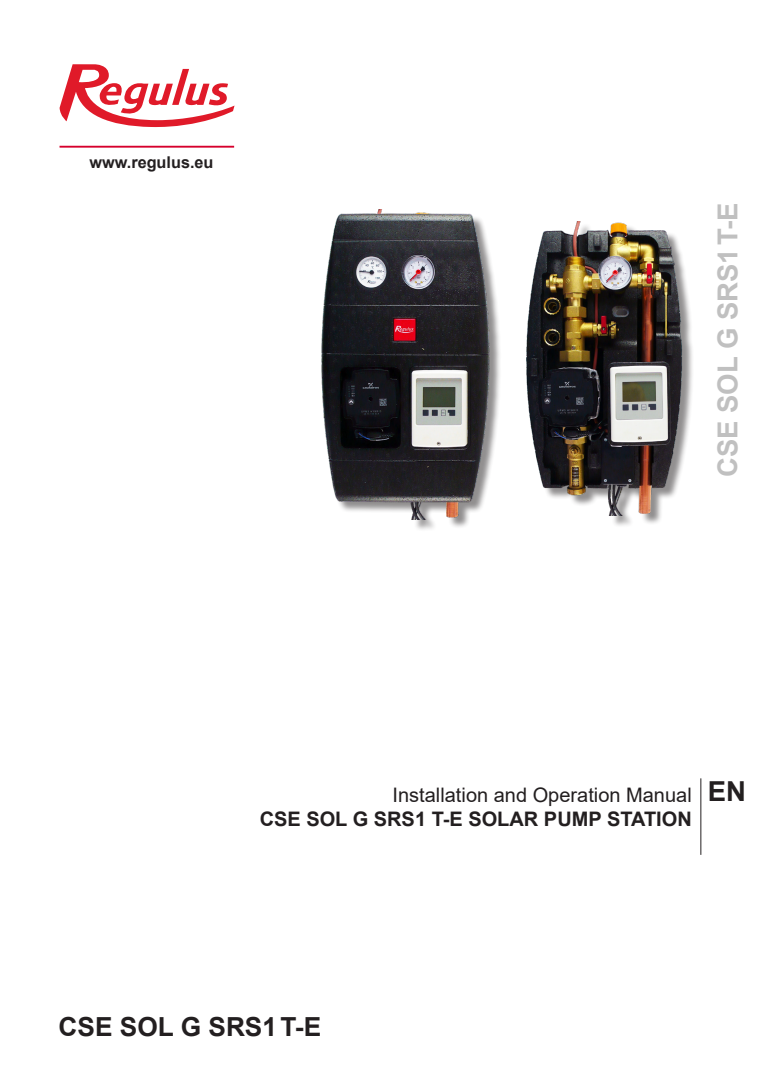
<style>
.page{position:relative;width:780px;height:1088px;background:#fff}
.page>*{position:absolute;margin:0;border:0;box-sizing:border-box;transform-origin:0 0}
.t1{font:700 27.5px "Arial";color:#c0c0c0}
.t2{font:700 27.5px "Arial";color:#231f20}
.t3{font:700 26.25px "Arial";color:#231f20}
.t4{font:20px "Arial";color:#231f20}
.t5{font:700 20px "Arial";color:#231f20}
.t6{font:700 16.25px "Arial";color:#231f20}
</style>
<div class="page">
<svg style="left:60px;top:64px;width:174px;height:63px"></svg>
<hr style="left:59px;top:146px;width:175px;height:2px;background:#d6002d">
<hr style="left:700px;top:778px;width:1px;height:77px;background:#231f20">
<div style="left:528px;top:223px;width:166px;height:304px;background:#231f20;opacity:.5"></div>
<img style="left:526px;top:221px;width:156px;height:294px">
<div style="left:323px;top:211px;width:178px;height:321px;background:#231f20;opacity:.5"></div>
<img style="left:321px;top:210px;width:172px;height:309px">
<p class="t6" style="left:89px;top:151px;width:126px">www.regulus.eu</p>
<p class="t1" style="left:708px;top:477px;width:276px;rotate:-90deg">CSE SOL G SRS1T-E</p>
<p class="t4" style="left:392px;top:781px;width:301px">Installation and Operation Manual</p>
<p class="t2" style="left:707px;top:771px;width:40px">EN</p>
<p class="t5" style="left:260px;top:804px;width:433px">CSE SOL G SRS1 T-E SOLAR PUMP STATION</p>
<p class="t3" style="left:59px;top:1008px;width:264px">CSE SOL G SRS1T-E</p>
</div>
